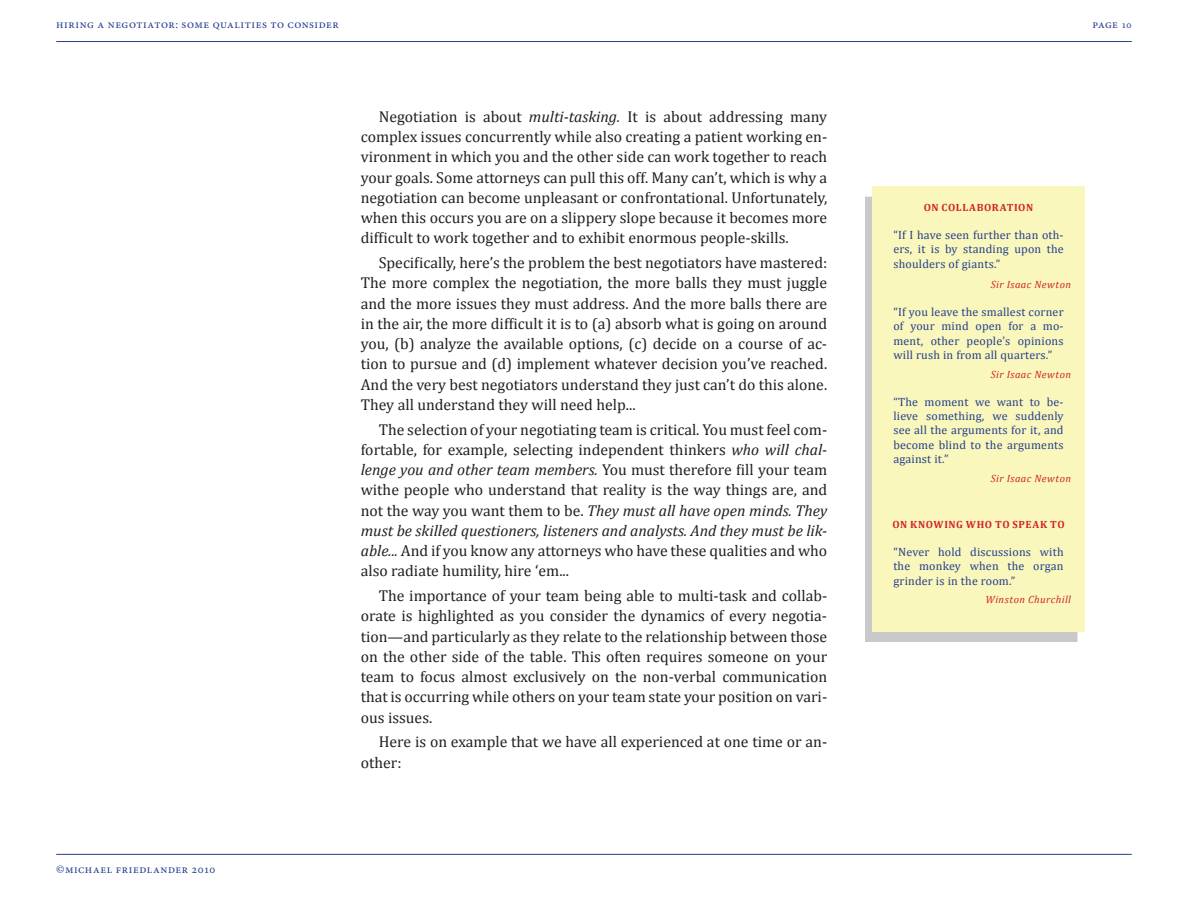
<style>
.page{position:relative;width:1188px;height:918px;background:#fff}
.page>*{position:absolute;margin:0;border:0;box-sizing:border-box;transform-origin:0 0}
.t1{font:15.75px/20.2px "Cambria";color:#231f20;text-align:justify}
.t2{font:12px/14.4px "Cambria";letter-spacing:.015em;color:#253f8e;text-align:justify}
.t3{font:12px "Minion Pro";letter-spacing:.045em;color:#253f8e}
.t4{font:italic 10.5px "Cambria";letter-spacing:.045em;color:#d1232a}
.t5{font:700 10.5px "Cambria";letter-spacing:.055em;color:#d1232a}
.s1{font-size:10.5px}
.s2{font-style:italic}
</style>
<div class="page">
<hr style="left:56px;top:41px;width:1076px;height:1px;background:#253f8e">
<hr style="left:56px;top:854px;width:1076px;height:1px;background:#253f8e">
<div style="left:865px;top:197px;width:212px;height:445px;background:#cac9c9"></div>
<div style="left:872px;top:186px;width:213px;height:446px;background:#f9f7bb"></div>
<p class="t3" style="left:56px;top:16px;width:284px">hiring a negotiator: some qualities to consider</p>
<p class="t3" style="left:1092px;top:16px;width:41px">page <span class="s1">10</span></p>
<p class="t3" style="left:56px;top:861px;width:161px">©michael friedlander 2010</p>
<p class="t1" style="left:361px;top:106px;width:468px;text-indent:18px">Negotiation is about <span class="s2">multi-tasking.</span> It is about addressing many complex issues concurrently while also creating a patient working en&shy;vironment in which you and the other side can work together to reach your goals. Some attorneys can pull this off. Many can’t, which is why a negotiation can become unpleasant or confrontational. Unfortunately, when this occurs you are on a slippery slope because it becomes more difficult to work together and to exhibit enormous people-skills.</p>
<p class="t1" style="left:361px;top:252px;width:468px;text-indent:18px">Specifically, here’s the problem the best negotiators have mastered:<br>The more complex the negotiation, the more balls they must juggle and the more issues they must address. And the more balls there are in the air, the more difficult it is to (a) absorb what is going on around you, (b) analyze the available options, (c) decide on a course of ac&shy;tion to pursue and (d) implement whatever decision you’ve reached.<br>And the very best negotiators understand they just can’t do this alone.<br>They all understand they will need help...</p>
<p class="t1" style="left:361px;top:419px;width:468px;text-indent:18px">The selection of your negotiating team is critical. You must feel com&shy;fortable, for example, selecting independent thinkers <span class="s2">who will chal&shy;lenge you and other team members.</span> You must therefore fill your team withe people who understand that reality is the way things are, and not the way you want them to be. <span class="s2">They must all have open minds. They must be skilled questioners, listeners and analysts. And they must be lik&shy;able...</span> And if you know any attorneys who have these qualities and who also radiate humility, hire ‘em...</p>
<p class="t1" style="left:361px;top:586px;width:468px;text-indent:18px">The importance of your team being able to multi-task and collab&shy;orate is highlighted as you consider the dynamics of every negotia&shy;tion—and particularly as they relate to the relationship between those on the other side of the table. This often requires someone on your team to focus almost exclusively on the non-verbal communication that is occurring while others on your team state your position on vari&shy;ous issues.</p>
<p class="t1" style="left:361px;top:732px;width:468px;text-indent:18px">Here is on example that we have all experienced at one time or an&shy;other:</p>
<p class="t5" style="left:924px;top:201px;width:111px">ON COLLABORATION</p>
<p class="t2" style="left:893px;top:228px;width:172px">“If I have seen further than oth&shy;ers, it is by standing upon the shoulders of giants.”</p>
<p class="t4" style="left:991px;top:278px;width:82px">Sir Isaac Newton</p>
<p class="t2" style="left:893px;top:305px;width:172px">“If you leave the smallest corner of your mind open for a mo&shy;ment, other people’s opinions will rush in from all quarters.”</p>
<p class="t4" style="left:991px;top:368px;width:82px">Sir Isaac Newton</p>
<p class="t2" style="left:893px;top:394px;width:172px">“The moment we want to be&shy;lieve something, we suddenly see all the arguments for it, and become blind to the arguments against it.”</p>
<p class="t4" style="left:991px;top:472px;width:82px">Sir Isaac Newton</p>
<p class="t5" style="left:892px;top:518px;width:174px">ON KNOWING WHO TO SPEAK TO</p>
<p class="t2" style="left:893px;top:545px;width:172px">“Never hold discussions with the monkey when the organ grinder is in the room.”</p>
<p class="t4" style="left:986px;top:593px;width:87px">Winston Churchill</p>
</div>
